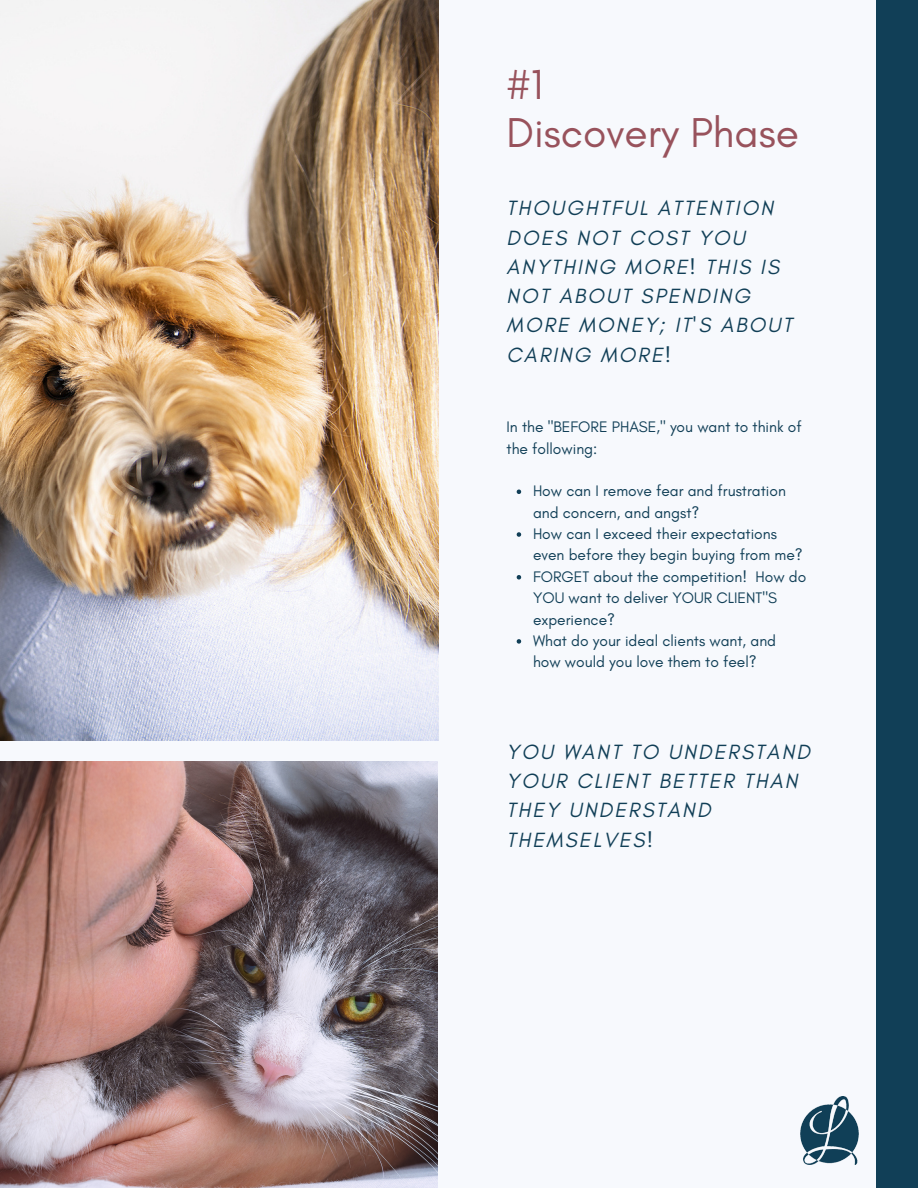
<style>
.page{position:relative;width:918px;height:1188px;background:#f7f9fd}
.page>*{position:absolute;margin:0;border:0;box-sizing:border-box;transform-origin:0 0}
.t1{font:42.45px "Glacial Indifference";color:#98525c}
.t2{font:italic 21px/29.2px "Glacial Indifference";letter-spacing:.1em;color:#113f57}
.t3{font:15.6px/21.3px "Glacial Indifference";color:#113f57}
</style>
<div class="page">
<div style="left:876px;top:0;width:42px;height:1188px;background:#113f57"></div>
<img style="left:0;top:0;width:438px;height:740px">
<img style="left:0;top:762px;width:438px;height:426px">
<svg style="left:517px;top:490px;width:4px;height:4px"></svg>
<svg style="left:517px;top:532px;width:4px;height:5px"></svg>
<svg style="left:517px;top:575px;width:4px;height:5px"></svg>
<svg style="left:517px;top:639px;width:4px;height:5px"></svg>
<img style="left:800px;top:1096px;width:59px;height:69px">
<p class="t1" style="left:507px;top:59px;width:38px">#1</p>
<p class="t1" style="left:507px;top:107px;width:294px">Discovery Phase</p>
<p class="t2" style="left:507px;top:193px;width:287px">THOUGHTFUL ATTENTION<br>DOES NOT COST YOU<br>ANYTHING MORE! THIS IS<br>NOT ABOUT SPENDING<br>MORE MONEY; IT'S ABOUT<br>CARING MORE!</p>
<p class="t3" style="left:507px;top:416px;width:297px">In the "BEFORE PHASE," you want to think of the following:</p>
<p class="t3" style="left:533px;top:480px;width:254px">How can I remove fear and frustration and concern, and angst?</p>
<p class="t3" style="left:533px;top:523px;width:271px">How can I exceed their expectations even before they begin buying from me?</p>
<p class="t3" style="left:533px;top:566px;width:275px">FORGET about the competition! How do<br>YOU want to deliver YOUR CLIENT"S experience?</p>
<p class="t3" style="left:533px;top:630px;width:245px">What do your ideal clients want, and how would you love them to feel?</p>
<p class="t2" style="left:507px;top:737px;width:305px">YOU WANT TO UNDERSTAND<br>YOUR CLIENT BETTER THAN<br>THEY UNDERSTAND<br>THEMSELVES!</p>
</div>
